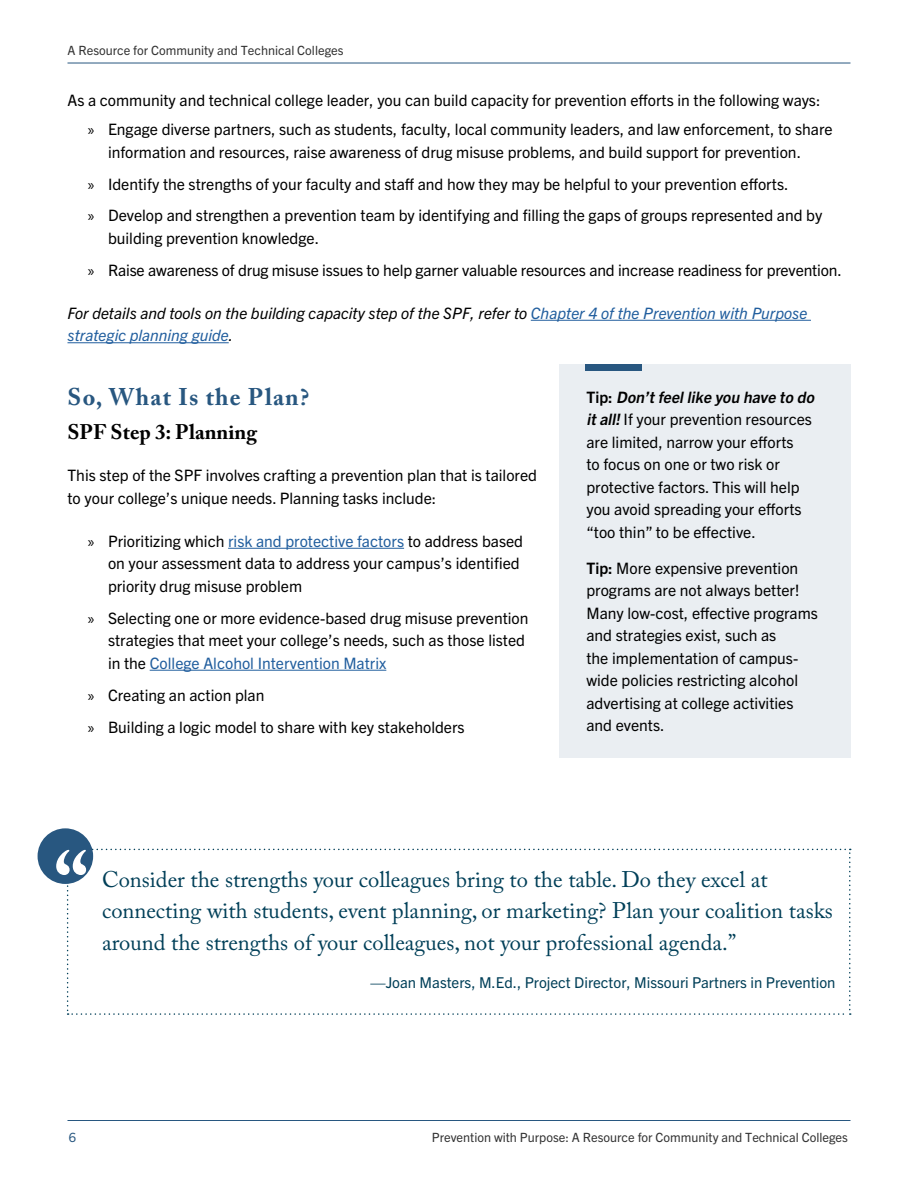
<style>
.page{position:relative;width:918px;height:1188px;background:#fff}
.page>*{position:absolute;margin:0;border:0;box-sizing:border-box;transform-origin:0 0}
.t1{font:700 24px "Adobe Caslon Pro";letter-spacing:.05em;color:#285780}
.Chapter-quote{font:22.5px/31.5px "Adobe Caslon Pro";color:#003f58}
.t2{font:700 21px "Adobe Caslon Pro";color:#000}
.Callout_-_Text{font:15.75px/22.5px "Trade Gothic Next LT Pro";color:#000}
.Body_Text{font:15.75px/22.5px "Trade Gothic Next LT Pro";color:#000}
.Body_Text-2{font:italic 15.75px/22.5px "Trade Gothic Next LT Pro";color:#000}
.Chapter-quote-author{font:15px "Trade Gothic Next LT Pro";color:#003f58}
.t3{font:12.75px "Trade Gothic Next LT Pro";color:#333}
.t4{font:12.75px "Trade Gothic Next LT Pro";color:#285780}
.s1{font-family:"Myriad Pro"}
.s2{color:#215e9e}
.s3{font-weight:700}
.s4{font-weight:700;font-style:italic}
</style>
<div class="page">
<hr style="left:68px;top:63px;width:782px;height:1px;background:#285780">
<hr style="left:68px;top:1120px;width:782px;height:1px;background:#285780">
<hr style="left:531px;top:320px;width:280px;height:1px;background:#215e9e">
<hr style="left:68px;top:342px;width:161px;height:1px;background:#215e9e">
<hr style="left:228px;top:548px;width:176px;height:1px;background:#215e9e">
<hr style="left:150px;top:670px;width:236px;height:1px;background:#215e9e">
<div style="left:38px;top:828px;width:55px;height:56px;background:#285780;border-radius:50%"></div>
<svg style="left:56px;top:849px;width:795px;height:166px"></svg>
<div style="left:559px;top:364px;width:291px;height:394px;background:#eaeef2"></div>
<div style="left:585px;top:364px;width:57px;height:7px;background:#285780"></div>
<p class="t3" style="left:68px;top:42px;width:278px">A Resource for Community and Technical Colleges</p>
<p class="Body_Text" style="left:68px;top:88px;width:754px">As a community and technical college leader, you can build capacity for prevention efforts in the following ways:</p>
<p class="Callout_-_Text" style="left:108px;top:117px;width:726px;text-indent:-20px"><span class="s1">»</span> Engage diverse partners, such as students, faculty, local community leaders, and law enforcement, to share information and resources, raise awareness of drug misuse problems, and build support for prevention.</p>
<p class="Callout_-_Text" style="left:88px;top:172px;width:702px"><span class="s1">»</span> Identify the strengths of your faculty and staff and how they may be helpful to your prevention efforts.</p>
<p class="Callout_-_Text" style="left:108px;top:203px;width:716px;text-indent:-20px"><span class="s1">»</span> Develop and strengthen a prevention team by identifying and filling the gaps of groups represented and by building prevention knowledge.</p>
<p class="Callout_-_Text" style="left:88px;top:258px;width:756px"><span class="s1">»</span> Raise awareness of drug misuse issues to help garner valuable resources and increase readiness for prevention.</p>
<p class="Body_Text-2" style="left:68px;top:301px;width:741px">For details and tools on the building capacity step of the SPF, refer to <span class="s2">Chapter 4 of the Prevention with Purpose strategic planning guide</span>.</p>
<h2 class="t1" style="left:68px;top:383px;width:243px">So, What Is the Plan?</h2>
<h3 class="t2" style="left:68px;top:419px;width:191px">SPF Step 3: Planning</h3>
<p class="Body_Text" style="left:68px;top:463px;width:471px">This step of the SPF involves crafting a prevention plan that is tailored to your college’s unique needs. Planning tasks include:</p>
<p class="Callout_-_Text" style="left:108px;top:529px;width:417px;text-indent:-20px"><span class="s1">»</span> Prioritizing which <span class="s2">risk and protective factors</span> to address based on your assessment data to address your campus’s identified priority drug misuse problem</p>
<p class="Callout_-_Text" style="left:108px;top:606px;width:422px;text-indent:-20px"><span class="s1">»</span> Selecting one or more evidence-based drug misuse prevention strategies that meet your college’s needs, such as those listed in the <span class="s2">College Alcohol Intervention Matrix</span></p>
<p class="Callout_-_Text" style="left:88px;top:683px;width:178px"><span class="s1">»</span> Creating an action plan</p>
<p class="Callout_-_Text" style="left:88px;top:715px;width:378px"><span class="s1">»</span> Building a logic model to share with key stakeholders</p>
<p class="Callout_-_Text" style="left:586px;top:385px;width:233px"><span class="s3">T i p :</span> <span class="s4">Don’tfeellike you have to do itall!</span>If your prevention resources are limited, narrow your efforts<br>to focus on one or two risk or protective factors. This will help you avoid spreading your efforts “too thin” to be effective.</p>
<p class="Callout_-_Text" style="left:586px;top:556px;width:233px"><span class="s3">Tip:</span> More expensive prevention programs are not always better!<br>Many low-cost, effective programs and strategies exist, such as<br>the implementation of campus&shy;wide policies restricting alcohol advertising at college activities and events.</p>
<p class="Chapter-quote" style="left:102px;top:863px;width:732px">Consider the strengths your colleagues bring to the table. Do they excel at connecting with students, event planning, or marketing? Plan your coalition tasks around the strengths of your colleagues, not your professional agenda.”</p>
<p class="Chapter-quote-author" style="left:370px;top:972px;width:467px">—Joan Masters, M.Ed., Project Director, Missouri Partners in Prevention</p>
<p class="t4" style="left:69px;top:1129px;width:9px">6</p>
<p class="t3" style="left:432px;top:1129px;width:418px">Prevention with Purpose: A Resource for Community and Technical Colleges</p>
</div>
